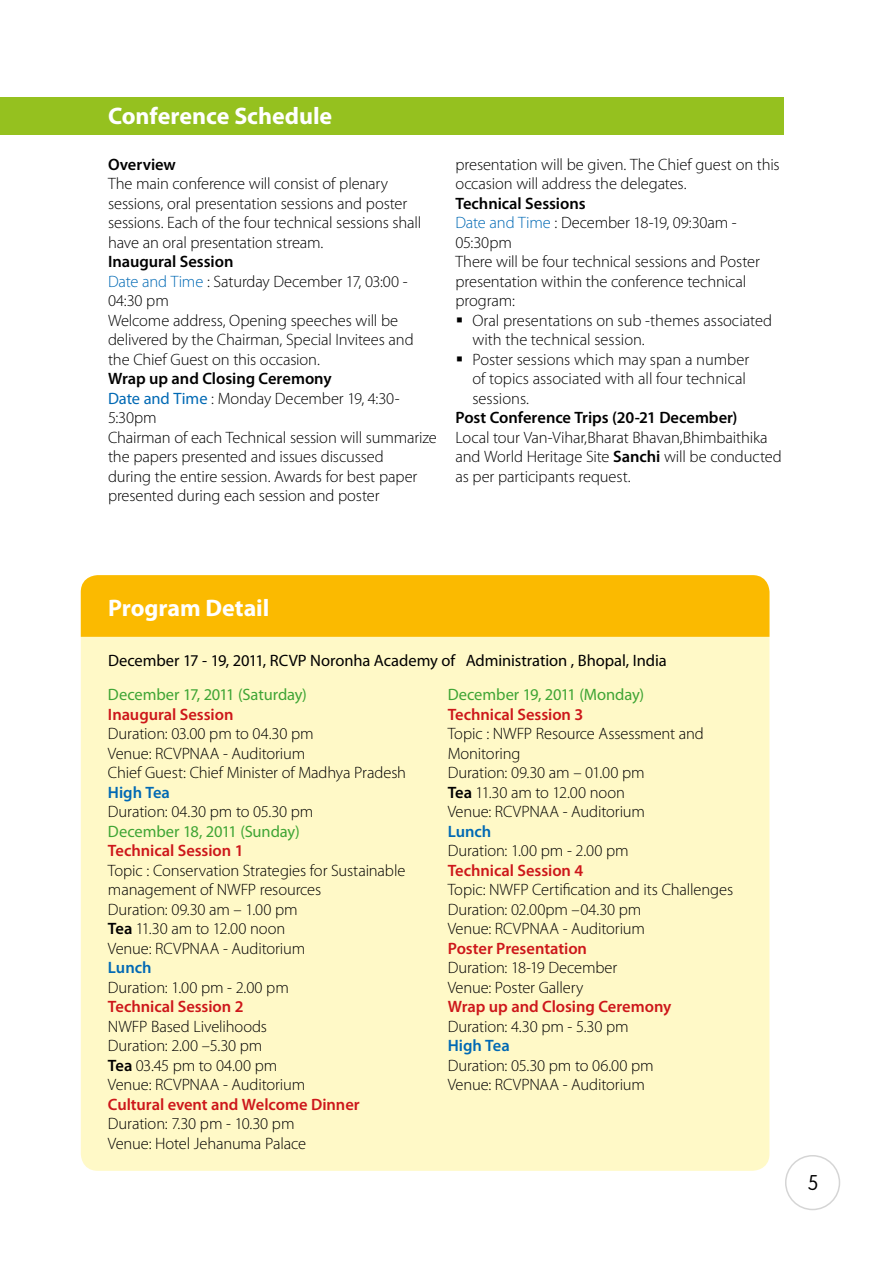
<style>
.page{position:relative;width:893px;height:1263px;background:#fff}
.page>*{position:absolute;margin:0;border:0;box-sizing:border-box;transform-origin:0 0}
.t1{font:700 24px "Myriad Pro";letter-spacing:-.005em;color:#fff}
.t2{font:100 21px "VAG Rounded Std";color:#000}
.t3{font:300 16.5px/19.5px "Myriad Pro";letter-spacing:-.005em;color:#000}
.t4{font:600 16.5px "Myriad Pro";letter-spacing:-.005em;color:#cd171a}
.t5{font:16.5px "Myriad Pro";letter-spacing:-.005em;color:#3fa535}
.t6{font:16.5px "Myriad Pro";letter-spacing:-.005em;color:#000}
.t7{font:600 16.5px "Myriad Pro";color:#000}
.t8{font:600 16.5px "Myriad Pro";letter-spacing:-.005em;color:#0069b4}
.s1{font-weight:600}
.s2{color:#0069b4}
.s3{font-weight:400;color:#0069b4}
</style>
<div class="page">
<div style="left:81px;top:575px;width:688px;height:596px;background:#fff9c7;border-radius:17px"></div>
<div style="left:81px;top:575px;width:688px;height:62px;background:#fbba00"></div>
<div style="left:0;top:97px;width:783px;height:38px;background:#95c11f"></div>
<div style="left:785px;top:1155px;width:55px;height:55px;border:2px solid #c6c6c6;border-radius:50%"></div>
<h1 class="t1" style="left:108px;top:102px;width:226px">Conference Schedule</h1>
<p class="t7" style="left:108px;top:155px;width:69px">Overview</p>
<p class="t3" style="left:108px;top:174px;width:315px">The main conference will consist of plenary sessions, oral presentation sessions and poster sessions. Each of the four technical sessions shall have an oral presentation stream.</p>
<p class="t3" style="left:108px;top:252px;width:307px"><span class="s1">Inaugural Session<br></span><span class="s2">Date and Time</span> : Saturday December 17, 03:00 -<br>04:30 pm<br>Welcome address, Opening speeches will be delivered by the Chairman, Special Invitees and the Chief Guest on this occasion.</p>
<p class="t3" style="left:108px;top:369px;width:330px"><span class="s1">Wrap up and Closing Ceremony<br></span><span class="s3">Date and Time</span> : Monday December 19, 4:30- 5:30pm<br>Chairman of each Technical session will summarize the papers presented and issues discussed<br>during the entire session. Awards for best paper presented during each session and poster</p>
<p class="t3" style="left:455px;top:155px;width:326px">presentation will be given. The Chief guest on this occasion will address the delegates.</p>
<p class="t3" style="left:455px;top:194px;width:306px"><span class="s1">Technical Sessions<br></span><span class="s2">Date and Time</span> : December 18-19, 09:30am -<br>05:30pm<br>There will be four technical sessions and Poster presentation within the conference technical program:</p>
<p class="t3" style="left:472px;top:311px;width:301px">Oral presentations on sub -themes associated with the technical session.<br>Poster sessions which may span a number<br>of topics associated with all four technical sessions.</p>
<p class="t7" style="left:455px;top:409px;width:284px">Post Conference Trips (20-21 December)</p>
<p class="t3" style="left:455px;top:428px;width:328px">Local tour Van-Vihar,Bharat Bhavan,Bhimbaithika and World Heritage Site <span class="s1">Sanchi</span> will be conducted as per participants request.</p>
<h1 class="t1" style="left:108px;top:594px;width:163px">Program Detail</h1>
<p class="t6" style="left:108px;top:651px;width:560px">December 17 - 19, 2011, RCVP Noronha Academy of Administration , Bhopal, India</p>
<p class="t5" style="left:108px;top:685px;width:200px">December 17, 2011 (Saturday)</p>
<p class="t4" style="left:108px;top:705px;width:127px">Inaugural Session</p>
<p class="t3" style="left:108px;top:724px;width:300px">Duration: 03.00 pm to 04.30 pm<br>Venue: RCVPNAA - Auditorium<br>Chief Guest: Chief Minister of Madhya Pradesh</p>
<p class="t8" style="left:108px;top:783px;width:63px">High Tea</p>
<p class="t3" style="left:108px;top:802px;width:207px">Duration: 04.30 pm to 05.30 pm</p>
<p class="t5" style="left:108px;top:822px;width:193px">December 18, 2011 (Sunday)</p>
<p class="t4" style="left:108px;top:841px;width:137px">Technical Session 1</p>
<p class="t3" style="left:108px;top:861px;width:299px">Topic : Conservation Strategies for Sustainable management of NWFP resources<br>Duration: 09.30 am – 1.00 pm<br><span class="s1">Tea</span> 11.30 am to 12.00 noon<br>Venue: RCVPNAA - Auditorium</p>
<p class="t8" style="left:108px;top:958px;width:45px">Lunch</p>
<p class="t3" style="left:108px;top:978px;width:182px">Duration: 1.00 pm - 2.00 pm</p>
<p class="t4" style="left:108px;top:997px;width:137px">Technical Session 2</p>
<p class="t3" style="left:108px;top:1017px;width:199px">NWFP Based Livelihoods<br>Duration: 2.00 –5.30 pm<br><span class="s1">Tea</span> 03.45 pm to 04.00 pm<br>Venue: RCVPNAA - Auditorium</p>
<p class="t4" style="left:108px;top:1095px;width:253px">Cultural event and Welcome Dinner</p>
<p class="t3" style="left:108px;top:1114px;width:200px">Duration: 7.30 pm - 10.30 pm<br>Venue: Hotel Jehanuma Palace</p>
<p class="t5" style="left:448px;top:686px;width:198px">December 19, 2011 (Monday)</p>
<p class="t4" style="left:448px;top:705px;width:137px">Technical Session 3</p>
<p class="t3" style="left:448px;top:724px;width:258px">Topic : NWFP Resource Assessment and<br>Monitoring<br>Duration: 09.30 am – 01.00 pm<br><span class="s1">Tea</span> 11.30 am to 12.00 noon<br>Venue: RCVPNAA - Auditorium</p>
<p class="t8" style="left:448px;top:822px;width:45px">Lunch</p>
<p class="t3" style="left:448px;top:841px;width:182px">Duration: 1.00 pm - 2.00 pm</p>
<p class="t4" style="left:448px;top:861px;width:137px">Technical Session 4</p>
<p class="t3" style="left:448px;top:880px;width:287px">Topic: NWFP Certification and its Challenges<br>Duration: 02.00pm –04.30 pm<br>Venue: RCVPNAA - Auditorium</p>
<p class="t4" style="left:448px;top:939px;width:141px">Poster Presentation</p>
<p class="t3" style="left:448px;top:958px;width:171px">Duration: 18-19 December<br>Venue: Poster Gallery</p>
<p class="t4" style="left:448px;top:997px;width:225px">Wrap up and Closing Ceremony</p>
<p class="t3" style="left:448px;top:1017px;width:182px">Duration: 4.30 pm - 5.30 pm</p>
<p class="t8" style="left:448px;top:1036px;width:63px">High Tea</p>
<p class="t3" style="left:448px;top:1056px;width:207px">Duration: 05.30 pm to 06.00 pm<br>Venue: RCVPNAA - Auditorium</p>
<p class="t2" style="left:808px;top:1170px;width:13px">5</p>
</div>
